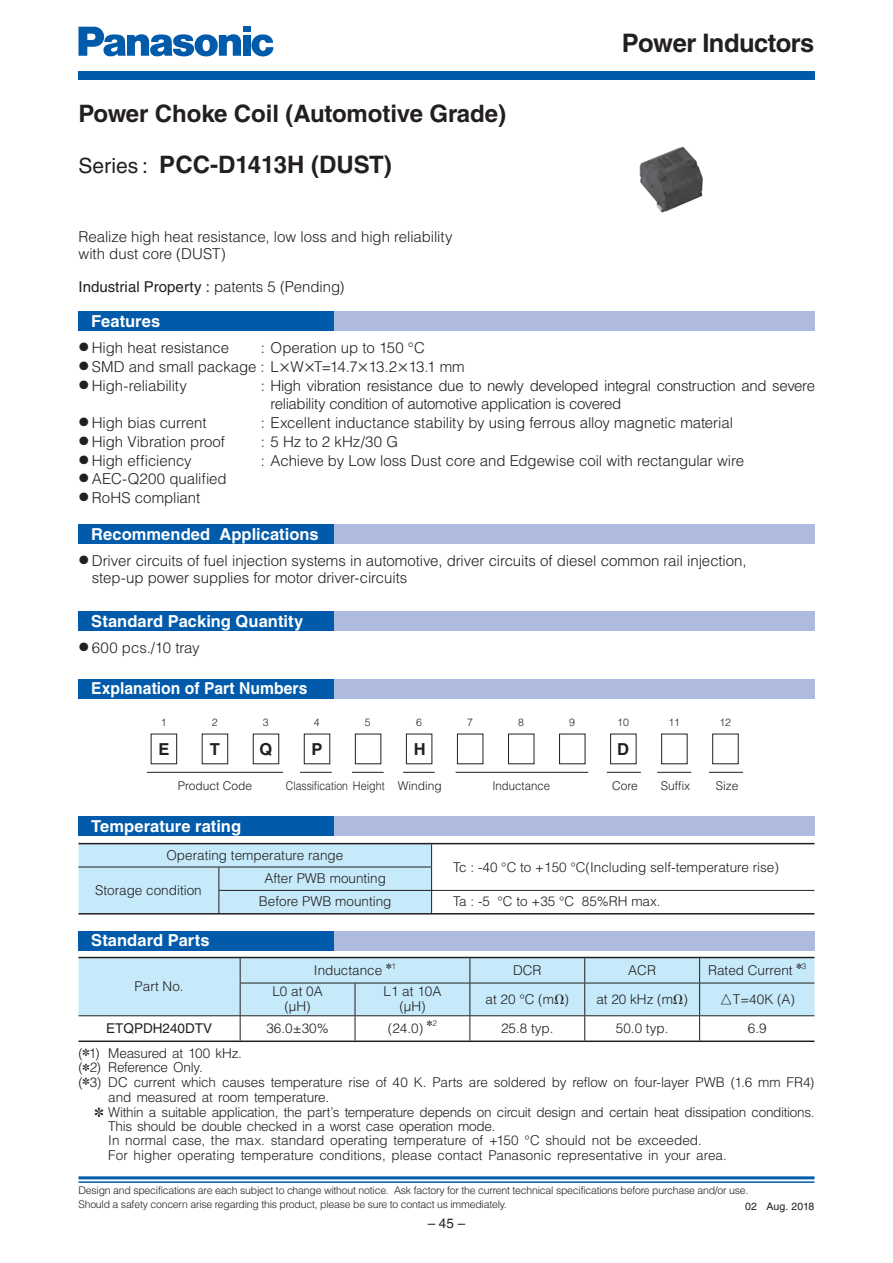
<style>
.page{position:relative;width:893px;height:1263px;background:#fff}
.page>*{position:absolute;margin:0;border:0;box-sizing:border-box;transform-origin:0 0}
.t1{font:700 25.5px "Helvetica LT Std";letter-spacing:-.02em;color:#231f20}
.t2{font:700 24px/51px "Helvetica LT Std";letter-spacing:-.005em;color:#231f20}
.t3{font:700 16.5px "Helvetica LT Std";color:#fff}
.t4{font:700 16.5px "Helvetica LT Std";color:#fff;scale:.95 1}
.t5{font:700 16.5px "Helvetica LT Std";color:#231f20}
.t6{font:300 15px/17.2px "Helvetica LT Std";letter-spacing:-.005em;color:#231f20}
.t7{font:300 15px/18px "Helvetica LT Std";letter-spacing:-.025em;color:#231f20}
.t8{font:15px "Helvetica LT Std";color:#231f20}
.t9{font:300 13.5px/15px "Helvetica LT Std";color:#231f20;text-align:center}
.t10{font:300 13.5px "Helvetica LT Std";letter-spacing:-.025em;color:#231f20}
.t11{font:300 13.5px "Helvetica LT Std";letter-spacing:-.02em;color:#231f20}
.t12{font:13.5px "Helvetica LT Std";color:#231f20}
.t13{font:300 12px "Helvetica LT Std";color:#231f20;scale:.87 1}
.t14{font:300 12px "Helvetica LT Std";color:#231f20}
.t15{font:300 12px "Helvetica LT Std";color:#231f20;scale:.95 1}
.t16{font:300 10.5px/13.5px "Helvetica LT Std";letter-spacing:-.02em;color:#231f20}
.t17{font:10.5px "Helvetica LT Std";letter-spacing:.01em;color:#231f20}
.t18{font:300 8.1px "Helvetica LT Std";color:#231f20}
.s1{font-weight:400;font-size:21px}
.s2{font-weight:300}
</style>
<div class="page">
<hr style="left:78px;top:1176px;width:736px;height:3px;background:#015aaa">
<hr style="left:78px;top:1181px;width:736px;height:2px;background:#015aaa">
<div style="left:78px;top:71px;width:736px;height:9px;background:#015aaa"></div>
<svg style="left:78px;top:27px;width:163px;height:30px"></svg>
<div style="left:242px;top:35px;width:8px;height:21px;background:#015aaa"></div>
<div style="left:242px;top:27px;width:8px;height:5px;background:#015aaa"></div>
<svg style="left:251px;top:34px;width:22px;height:22px"></svg>
<img style="left:639px;top:146px;width:64px;height:67px">
<svg style="left:146px;top:733px;width:440px;height:40px"></svg>
<hr style="left:455px;top:772px;width:133px;height:1px;background:#231f20">
<svg style="left:610px;top:733px;width:133px;height:40px"></svg>
<hr style="left:657px;top:772px;width:34px;height:1px;background:#231f20">
<hr style="left:607px;top:772px;width:34px;height:1px;background:#231f20">
<hr style="left:403px;top:772px;width:31px;height:1px;background:#231f20">
<hr style="left:352px;top:772px;width:31px;height:1px;background:#231f20">
<div style="left:78px;top:679px;width:737px;height:19px;background:#aebade"></div>
<div style="left:78px;top:679px;width:256px;height:19px;background:#015aaa"></div>
<div style="left:78px;top:312px;width:737px;height:19px;background:#aebade"></div>
<div style="left:78px;top:525px;width:737px;height:19px;background:#aebade"></div>
<div style="left:78px;top:612px;width:737px;height:19px;background:#aebade"></div>
<div style="left:78px;top:312px;width:256px;height:19px;background:#015aaa"></div>
<div style="left:78px;top:525px;width:256px;height:19px;background:#015aaa"></div>
<div style="left:78px;top:612px;width:256px;height:19px;background:#015aaa"></div>
<hr style="left:218px;top:890px;width:596px;height:1px;background:#231f20">
<svg style="left:78px;top:844px;width:354px;height:69px;background:#c1e4f3"></svg>
<hr style="left:78px;top:843px;width:736px;height:1px;background:#231f20">
<hr style="left:78px;top:913px;width:736px;height:2px;background:#231f20">
<hr style="left:78px;top:957px;width:736px;height:1px;background:#231f20">
<hr style="left:78px;top:1041px;width:736px;height:1px;background:#231f20">
<div style="left:78px;top:931px;width:736px;height:19px;background:#aebade"></div>
<div style="left:78px;top:817px;width:736px;height:19px;background:#aebade"></div>
<div style="left:78px;top:931px;width:256px;height:19px;background:#015aaa"></div>
<div style="left:78px;top:817px;width:256px;height:19px;background:#015aaa"></div>
<svg style="left:78px;top:958px;width:736px;height:83px"></svg>
<h2 class="t2" style="left:78px;top:90px;width:429px">Power Choke Coil (Automotive Grade)<br><span class="s1">Series :</span> PCC-D1413H (DUST)</h2>
<p class="t6" style="left:78px;top:230px;width:375px;line-height:16.5px">Realize high heat resistance, low loss and high reliability with dust core (DUST)</p>
<p class="t8" style="left:78px;top:281px;width:267px">Industrial Property : <span class="s2">patents 5 (Pending)</span></p>
<p class="t3" style="left:91px;top:314px;width:70px">Features</p>
<h1 class="t1" style="left:621px;top:33px;width:194px">Power Inductors</h1>
<p class="t6" style="left:79px;top:340px;width:152px">● High heat resistance</p>
<p class="t6" style="left:261px;top:340px;width:166px">: Operation up to 150 °C</p>
<p class="t6" style="left:79px;top:359px;width:387px">● SMD and small package : L W T=14.7 13.2 13.1 mm</p>
<p class="t6" style="left:79px;top:378px;width:109px">● High-reliability</p>
<p class="t7" style="left:270px;top:377px;width:546px;text-indent:-10px">: High vibration resistance due to newly developed integral construction and severe reliability condition of automotive application is covered</p>
<p class="t6" style="left:79px;top:415px;width:129px">● High bias current</p>
<p class="t6" style="left:261px;top:415px;width:473px">: Excellent inductance stability by using ferrous alloy magnetic material</p>
<p class="t6" style="left:79px;top:434px;width:147px">● High Vibration proof</p>
<p class="t6" style="left:261px;top:434px;width:139px">: 5 Hz to 2 kHz/30 G</p>
<p class="t6" style="left:79px;top:453px;width:114px">● High efficiency</p>
<p class="t6" style="left:261px;top:453px;width:485px">: Achieve by Low loss Dust core and Edgewise coil with rectangular wire</p>
<p class="t6" style="left:79px;top:472px;width:149px">● AEC-Q200 qualified</p>
<p class="t6" style="left:79px;top:490px;width:123px">● RoHS compliant</p>
<p class="t3" style="left:91px;top:527px;width:229px">Recommended Applications</p>
<p class="t6" style="left:92px;top:553px;width:656px;text-indent:-13px">● Driver circuits of fuel injection systems in automotive, driver circuits of diesel common rail injection, step-up power supplies for motor driver-circuits</p>
<p class="t3" style="left:91px;top:614px;width:213px">Standard Packing Quantity</p>
<p class="t6" style="left:79px;top:640px;width:122px">● 600 pcs./10 tray</p>
<p class="t4" style="left:91px;top:682px;width:229px">Explanation of Part Numbers</p>
<p class="t16" style="left:161px;top:716px;width:7px">1</p>
<p class="t16" style="left:212px;top:716px;width:7px">2</p>
<p class="t16" style="left:263px;top:716px;width:7px">3</p>
<p class="t16" style="left:314px;top:716px;width:7px">4</p>
<p class="t16" style="left:365px;top:716px;width:7px">5</p>
<p class="t16" style="left:416px;top:716px;width:7px">6</p>
<p class="t16" style="left:467px;top:716px;width:7px">7</p>
<p class="t16" style="left:518px;top:716px;width:7px">8</p>
<p class="t16" style="left:569px;top:716px;width:7px">9</p>
<p class="t16" style="left:617px;top:716px;width:13px">10</p>
<p class="t16" style="left:668px;top:716px;width:13px">11</p>
<p class="t16" style="left:719px;top:716px;width:13px">12</p>
<p class="t5" style="left:158px;top:739px;width:13px">E</p>
<p class="t5" style="left:210px;top:739px;width:12px">T</p>
<p class="t5" style="left:259px;top:739px;width:14px">Q</p>
<p class="t5" style="left:311px;top:739px;width:13px">P</p>
<p class="t5" style="left:414px;top:739px;width:13px">H</p>
<p class="t5" style="left:617px;top:739px;width:13px">D</p>
<p class="t14" style="left:178px;top:781px;width:76px">Product Code</p>
<p class="t13" style="left:286px;top:781px;width:181px">Classification Height Winding</p>
<p class="t15" style="left:492px;top:781px;width:62px">Inductance</p>
<p class="t14" style="left:612px;top:781px;width:27px">Core</p>
<p class="t14" style="left:661px;top:781px;width:31px">Suffix</p>
<p class="t14" style="left:715px;top:781px;width:24px">Size</p>
<p class="t3" style="left:91px;top:820px;width:151px">Temperature rating</p>
<p class="t9" style="left:166px;top:849px;width:178px">Operating temperature range</p>
<p class="t9" style="left:95px;top:884px;width:108px">Storage condition</p>
<p class="t9" style="left:259px;top:868px;width:134px;line-height:23.2px">After PWB mounting<br>Before PWB mounting</p>
<p class="t3" style="left:91px;top:934px;width:120px">Standard Parts</p>
<p class="t9" style="left:453px;top:861px;width:327px">Tc : -40 °C to +150 °C(Including self-temperature rise)</p>
<p class="t9" style="left:453px;top:895px;width:209px">Ta : -5 °C to +35 °C 85%RH max.</p>
<p class="t9" style="left:135px;top:980px;width:51px">Part No.</p>
<p class="t9" style="left:314px;top:964px;width:84px">Inductance ✽<sup>1</sup></p>
<p class="t9" style="left:513px;top:964px;width:30px">DCR</p>
<p class="t9" style="left:628px;top:964px;width:29px">ACR</p>
<p class="t9" style="left:708px;top:964px;width:100px">Rated Current ✽<sup>3</sup></p>
<p class="t9" style="left:272px;top:985px;width:52px">L0 at 0A (μH)</p>
<p class="t9" style="left:383px;top:985px;width:59px">L1 at 10A (μH)</p>
<p class="t9" style="left:485px;top:993px;width:85px">at 20 °C (m )</p>
<p class="t9" style="left:596px;top:993px;width:93px">at 20 kHz (m )</p>
<p class="t9" style="left:719px;top:993px;width:77px">△T=40K (A)</p>
<p class="t12" style="left:106px;top:1023px;width:107px">ETQPDH240DTV</p>
<p class="t9" style="left:266px;top:1022px;width:64px">36.0±30%</p>
<p class="t9" style="left:388px;top:1022px;width:37px">(24.0)</p>
<p class="t18" style="left:427px;top:1020px;width:12px">✽2</p>
<p class="t9" style="left:501px;top:1022px;width:54px">25.8 typ.</p>
<p class="t9" style="left:616px;top:1022px;width:54px">50.0 typ.</p>
<p class="t9" style="left:747px;top:1022px;width:20px">6.9</p>
<p class="t11" style="left:78px;top:1048px;width:165px">(✽1) Measured at 100 kHz.</p>
<p class="t11" style="left:78px;top:1062px;width:126px">(✽2) Reference Only.</p>
<p class="t9" style="left:78px;top:1076px;width:737px">(✽3) DC current which causes temperature rise of 40 K. Parts are soldered by reflow on four-layer PWB (1.6 mm FR4)</p>
<p class="t9" style="left:108px;top:1090px;width:222px">and measured at room temperature.</p>
<p class="t10" style="left:95px;top:1107px;width:721px">✽ Within a suitable application, the part’s temperature depends on circuit design and certain heat dissipation conditions.</p>
<p class="t9" style="left:108px;top:1120px;width:620px;line-height:14.5px;text-align:left">This should be double checked in a worst case operation mode.<br>In normal case, the max. standard operating temperature of +150 °C should not be exceeded.<br>For higher operating temperature conditions, please contact Panasonic representative in your area.</p>
<p class="t16" style="left:78px;top:1185px;width:671px">Design and specifications are each subject to change without notice. Ask factory for the current technical specifications before purchase and/or use.<br>Should a safety concern arise regarding this product, please be sure to contact us immediately.</p>
<p class="t17" style="left:745px;top:1202px;width:71px">02 Aug. 2018</p>
<p class="t12" style="left:427px;top:1218px;width:39px">– 45 –</p>
</div>
